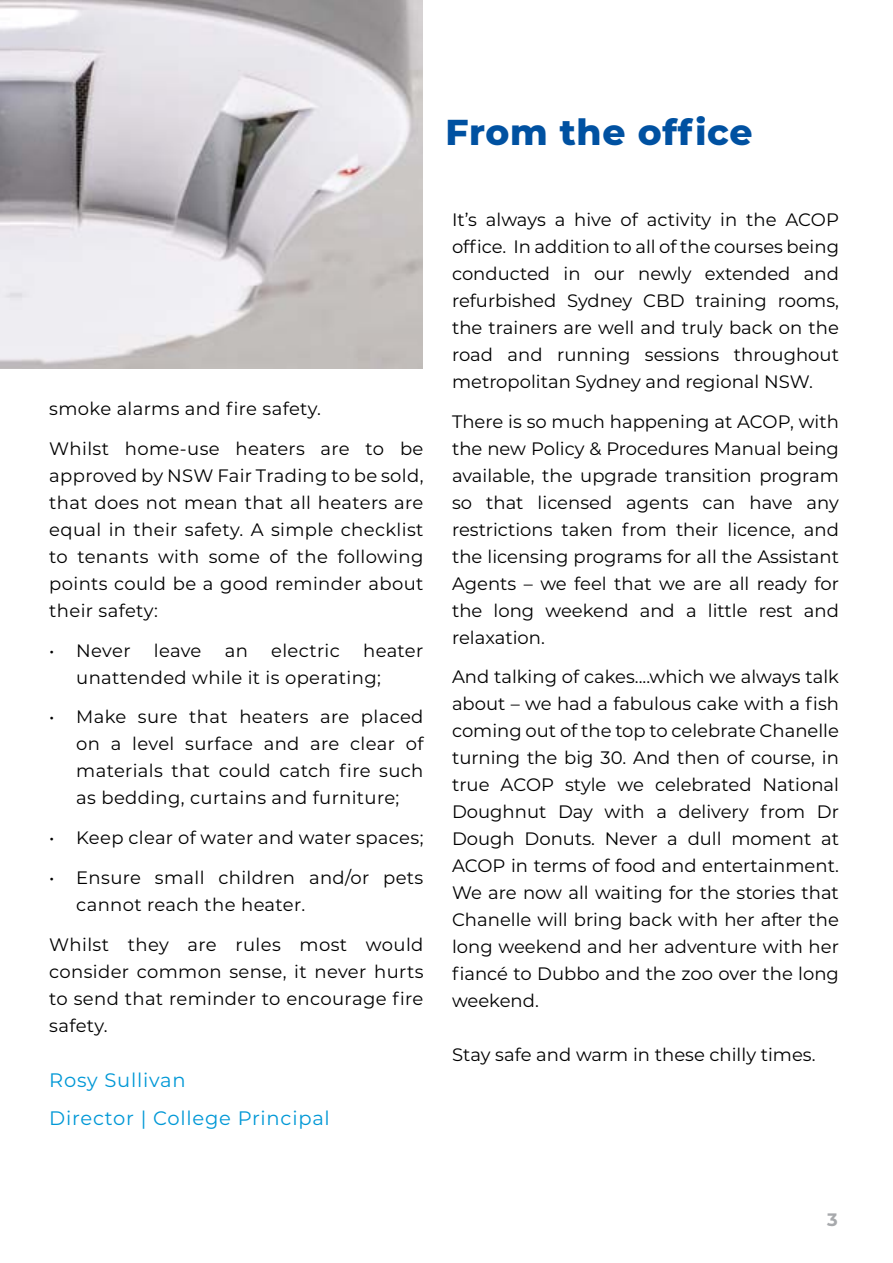
<style>
.page{position:relative;width:893px;height:1263px;background:#fff}
.page>*{position:absolute;margin:0;border:0;box-sizing:border-box;transform-origin:0 0}
.t1{font:800 36px "Montserrat";letter-spacing:.02em;color:#0051a1}
.t2{font:19.5px/38.2px "Montserrat";letter-spacing:.04em;color:#0098d6}
.t3{font:18px/27px "Montserrat";letter-spacing:.01em;color:#000;text-align:justify}
.t4{font:700 18px "Montserrat";color:#a7a9ac}
</style>
<div class="page">
<img style="left:0;top:0;width:423px;height:369px">
<h1 class="t1" style="left:446px;top:106px;width:308px">From the office</h1>
<p class="t3" style="left:49px;top:394px;width:273px">smoke alarms and fire safety.</p>
<p class="t3" style="left:49px;top:434px;width:376px">Whilst home-use heaters are to be approved by NSW Fair Trading to be sold, that does not mean that all heaters are equal in their safety. A simple checklist to tenants with some of the following points could be a good reminder about their safety:</p>
<p class="t3" style="left:49px;top:636px;width:83px">• Never</p>
<p class="t3" style="left:154px;top:636px;width:49px">leave</p>
<p class="t3" style="left:225px;top:636px;width:25px">an</p>
<p class="t3" style="left:271px;top:636px;width:70px">electric</p>
<p class="t3" style="left:76px;top:636px;width:349px;text-indent:287px">heater unattended while it is operating;</p>
<p class="t3" style="left:76px;top:703px;width:349px;text-indent:-27px">• Make sure that heaters are placed on a level surface and are clear of materials that could catch fire such as bedding, curtains and furniture;</p>
<p class="t3" style="left:49px;top:824px;width:376px">• Keep clear of water and water spaces;</p>
<p class="t3" style="left:76px;top:863px;width:349px;text-indent:-27px">• Ensure small children and/or pets cannot reach the heater.</p>
<p class="t3" style="left:49px;top:930px;width:376px">Whilst they are rules most would consider common sense, it never hurts to send that reminder to encourage fire safety.</p>
<p class="t2" style="left:49px;top:1060px;width:282px">Rosy Sullivan<br>Director | College Principal</p>
<p class="t3" style="left:452px;top:205px;width:388px">It’s always a hive of activity in the ACOP office. In addition to all of the courses being conducted in our newly extended and refurbished Sydney CBD training rooms, the trainers are well and truly back on the road and running sessions throughout metropolitan Sydney and regional NSW.</p>
<p class="t3" style="left:452px;top:407px;width:388px">There is so much happening at ACOP, with the new Policy &amp; Procedures Manual being available, the upgrade transition program so that licensed agents can have any restrictions taken from their licence, and the licensing programs for all the Assistant Agents – we feel that we are all ready for the long weekend and a little rest and relaxation.</p>
<p class="t3" style="left:452px;top:663px;width:388px">And talking of cakes....which we always talk about – we had a fabulous cake with a fish coming out of the top to celebrate Chanelle turning the big 30. And then of course, in true ACOP style we celebrated National Doughnut Day with a delivery from Dr Dough Donuts. Never a dull moment at ACOP in terms of food and entertainment.<br>We are now all waiting for the stories that Chanelle will bring back with her after the long weekend and her adventure with her fiancé to Dubbo and the zoo over the long weekend.</p>
<p class="t3" style="left:452px;top:1041px;width:365px">Stay safe and warm in these chilly times.</p>
<p class="t4" style="left:827px;top:1207px;width:12px">3</p>
</div>
